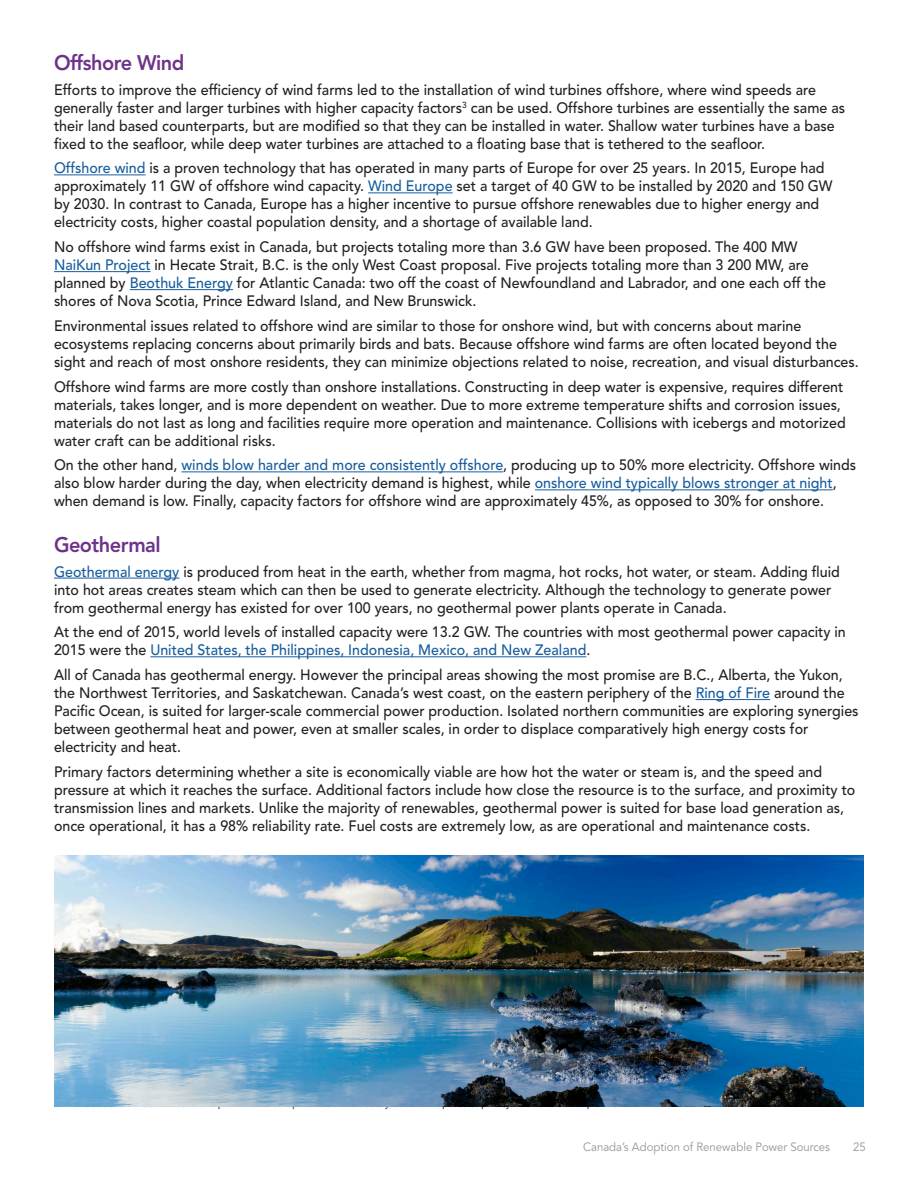
<style>
.page{position:relative;width:918px;height:1188px;background:#fff}
.page>*{position:absolute;margin:0;border:0;box-sizing:border-box;transform-origin:0 0}
.Head_1A{font:800 21px "Avenir LT Std";letter-spacing:-.025em;color:#6e328a;scale:.95 1}
.Body_English_V1{font:500 15px/18px "Avenir LT Std";color:#231f20;scale:.95 1}
.t1{font:12px "Avenir LT Std";color:#939598;scale:.95 1}
.s1{color:#175d9e}
</style>
<div class="page">
<hr style="left:54px;top:175px;width:92px;height:1px;background:#175d9e">
<hr style="left:368px;top:193px;width:85px;height:1px;background:#175d9e">
<hr style="left:54px;top:271px;width:97px;height:1px;background:#175d9e">
<hr style="left:130px;top:289px;width:103px;height:1px;background:#175d9e">
<hr style="left:182px;top:472px;width:321px;height:1px;background:#175d9e">
<hr style="left:535px;top:490px;width:298px;height:1px;background:#175d9e">
<hr style="left:54px;top:578px;width:125px;height:1px;background:#175d9e">
<hr style="left:150px;top:656px;width:436px;height:1px;background:#175d9e">
<hr style="left:696px;top:699px;width:74px;height:1px;background:#175d9e">
<img style="left:54px;top:855px;width:810px;height:252px">
<p class="Head_1A" style="left:54px;top:50px;width:139px">Offshore Wind</p>
<p class="Body_English_V1" style="left:54px;top:81px;width:834px">Efforts to improve the efficiency of wind farms led to the installation of wind turbines offshore, where wind speeds are generally faster and larger turbines with higher capacity factors<sup>3</sup> can be used. Offshore turbines are essentially the same as their land based counterparts, but are modified so that they can be installed in water. Shallow water turbines have a base fixed to the seafloor, while deep water turbines are attached to a floating base that is tethered to the seafloor.</p>
<p class="Body_English_V1" style="left:54px;top:160px;width:821px"><span class="s1">Offshore wind</span> is a proven technology that has operated in many parts of Europe for over 25 years. In 2015, Europe had approximately 11 GW of offshore wind capacity. <span class="s1">Wind Europe</span> set a target of 40 GW to be installed by 2020 and 150 GW by 2030. In contrast to Canada, Europe has a higher incentive to pursue offshore renewables due to higher energy and electricity costs, higher coastal population density, and a shortage of available land.</p>
<p class="Body_English_V1" style="left:54px;top:238px;width:814px">No offshore wind farms exist in Canada, but projects totaling more than 3.6 GW have been proposed. The 400 MW <span class="s1">NaiKun Project</span> in Hecate Strait, B.C. is the only West Coast proposal. Five projects totaling more than 3 200 MW, are planned by <span class="s1">Beothuk Energy</span> for Atlantic Canada: two off the coast of Newfoundland and Labrador, and one each off the shores of Nova Scotia, Prince Edward Island, and New Brunswick.</p>
<p class="Body_English_V1" style="left:54px;top:317px;width:849px">Environmental issues related to offshore wind are similar to those for onshore wind, but with concerns about marine ecosystems replacing concerns about primarily birds and bats. Because offshore wind farms are often located beyond the sight and reach of most onshore residents, they can minimize objections related to noise, recreation, and visual disturbances.</p>
<p class="Body_English_V1" style="left:54px;top:378px;width:835px">Offshore wind farms are more costly than onshore installations. Constructing in deep water is expensive, requires different materials, takes longer, and is more dependent on weather. Due to more extreme temperature shifts and corrosion issues, materials do not last as long and facilities require more operation and maintenance. Collisions with icebergs and motorized water craft can be additional risks.</p>
<p class="Body_English_V1" style="left:54px;top:457px;width:846px">On the other hand, <span class="s1">winds blow harder and more consistently offshore</span>, producing up to 50% more electricity. Offshore winds also blow harder during the day, when electricity demand is highest, while <span class="s1">onshore wind typically blows stronger at night</span>, when demand is low. Finally, capacity factors for offshore wind are approximately 45%, as opposed to 30% for onshore.</p>
<p class="Head_1A" style="left:54px;top:532px;width:114px">Geothermal</p>
<p class="Body_English_V1" style="left:54px;top:563px;width:829px"><span class="s1">Geothermal energy</span> is produced from heat in the earth, whether from magma, hot rocks, hot water, or steam. Adding fluid into hot areas creates steam which can then be used to generate electricity. Although the technology to generate power from geothermal energy has existed for over 100 years, no geothermal power plants operate in Canada.</p>
<p class="Body_English_V1" style="left:54px;top:624px;width:835px">At the end of 2015, world levels of installed capacity were 13.2 GW. The countries with most geothermal power capacity in<br>2015 were the <span class="s1">United States, the Philippines, Indonesia, Mexico, and New Zealand</span>.</p>
<p class="Body_English_V1" style="left:54px;top:666px;width:848px">All of Canada has geothermal energy. However the principal areas showing the most promise are B.C., Alberta, the Yukon, the Northwest Territories, and Saskatchewan. Canada’s west coast, on the eastern periphery of the <span class="s1">Ring of Fire</span> around the Pacific Ocean, is suited for larger-scale commercial power production. Isolated northern communities are exploring synergies between geothermal heat and power, even at smaller scales, in order to displace comparatively high energy costs for electricity and heat.</p>
<p class="Body_English_V1" style="left:54px;top:763px;width:845px">Primary factors determining whether a site is economically viable are how hot the water or steam is, and the speed and pressure at which it reaches the surface. Additional factors include how close the resource is to the surface, and proximity to transmission lines and markets. Unlike the majority of renewables, geothermal power is suited for base load generation as, once operational, it has a 98% reliability rate. Fuel costs are extremely low, as are operational and maintenance costs.</p>
<p class="t1" style="left:583px;top:1140px;width:262px">Canada’s Adoption of Renewable Power Sources</p>
<p class="t1" style="left:853px;top:1140px;width:15px">25</p>
</div>
